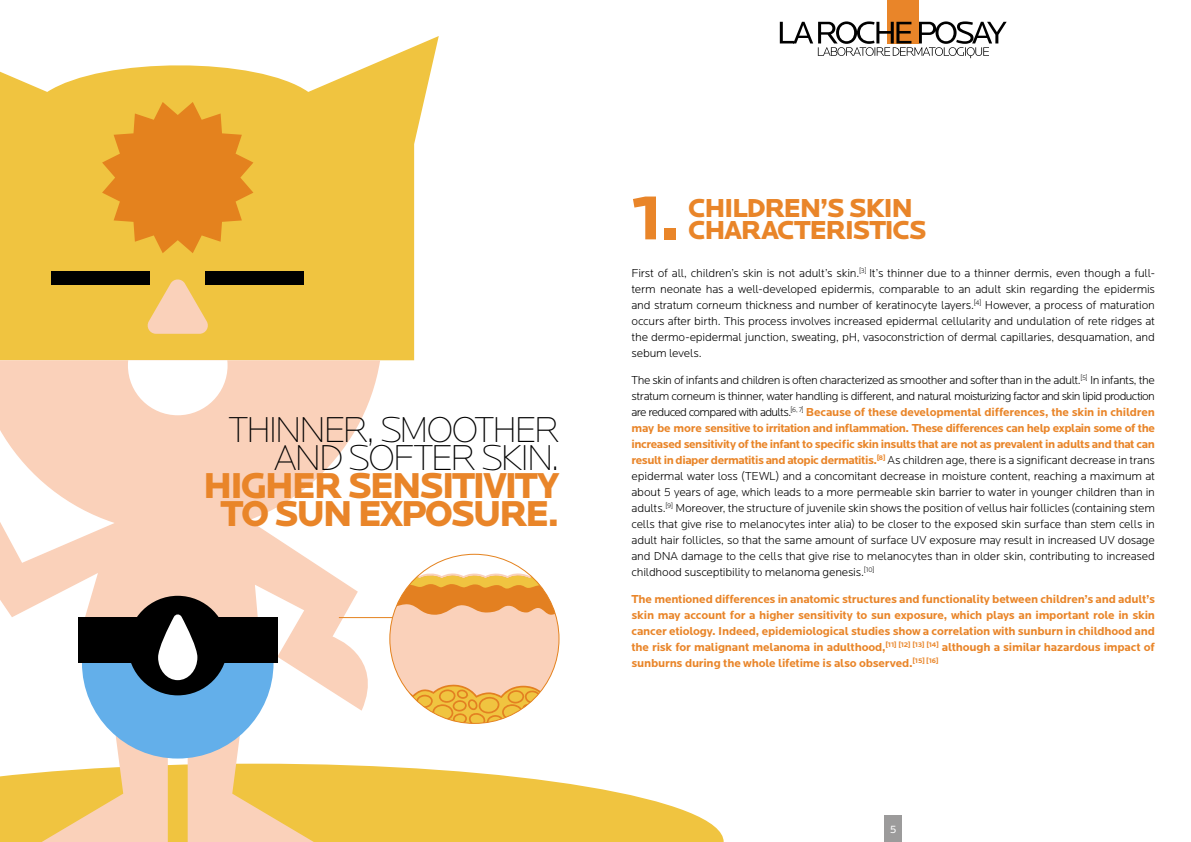
<style>
.page{position:relative;width:1191px;height:842px;background:#fff}
.page>*{position:absolute;margin:0;border:0;box-sizing:border-box;transform-origin:0 0}
.t1{font:900 65.3px "Locator";color:#e98529}
.t2{font:900 37.3px/27.9px "Locator";letter-spacing:-.065em;color:#e98529;text-align:center}
.t3{font:200 37.3px/27.9px "Locator";letter-spacing:-.07em;color:#000;text-align:right}
.t4{font:900 27px "Locator";letter-spacing:-.055em;color:#e98529}
.t5{font:300 12px/16px "Locator";letter-spacing:-.015em;color:#000;text-align:justify}
.t6{font:700 12px/16px "Locator";letter-spacing:-.02em;color:#e98529;text-align:justify}
.t7{font:11px "Locator";color:#fff}
.s1{font-weight:700;color:#e98529}
</style>
<div class="page">
<div style="left:887px;top:0;width:31px;height:44px;background:#e98529"></div>
<svg style="left:780px;top:21px;width:226px;height:37px"></svg>
<div style="left:884px;top:815px;width:17px;height:27px;background:#9c9b9b"></div>
<svg style="left:0;top:764px;width:723px;height:78px;fill:#f0c440"></svg>
<svg style="left:0;top:36px;width:439px;height:324px;fill:#f0c440"></svg>
<svg style="left:0;top:360px;width:380px;height:150px;fill:#fad1ba"></svg>
<svg style="left:128px;top:360px;width:99px;height:55px"></svg>
<svg style="left:0;top:510px;width:386px;height:201px;fill:#fad1ba"></svg>
<svg style="left:102px;top:102px;width:151px;height:151px;background:#e89829"></svg>
<div style="left:206px;top:271px;width:98px;height:14px;background:#000"></div>
<div style="left:51px;top:271px;width:99px;height:14px;background:#000"></div>
<svg style="left:146px;top:278px;width:64px;height:56px;background:#f1c887"></svg>
<div style="left:128px;top:596px;width:99px;height:99px;background:#000;border-radius:50%"></div>
<svg style="left:42px;top:613px;width:272px;height:229px"></svg>
<hr style="left:339px;top:617px;width:73px;height:1px;background:#e4821e">
<svg style="left:390px;top:571px;width:169px;height:152px"></svg>
<h2 class="t3" style="left:228px;top:417px;width:332px">THINNER, SMOOTHER<br>AND SOFTER SKIN.</h2>
<h2 class="t2" style="left:203px;top:472px;width:358px">HIGHER SENSITIVITY<br>TO SUN EXPOSURE.</h2>
<h1 class="t1" style="left:631px;top:179px;width:50px">1.</h1>
<h3 class="t4" style="left:688px;top:192px;width:226px">CHILDREN’S SKIN</h3>
<h3 class="t4" style="left:688px;top:214px;width:240px">CHARACTERISTICS</h3>
<p class="t5" style="left:631px;top:265px;width:525px">First of all, children’s skin is not adult’s skin.<sup>[3]</sup> It’s thinner due to a thinner dermis, even though a full&shy;term neonate has a well-developed epidermis, comparable to an adult skin regarding the epidermis and stratum corneum thickness and number of keratinocyte layers.<sup>[4]</sup> However, a process of maturation occurs after birth. This process involves increased epidermal cellularity and undulation of rete ridges at the dermo-epidermal junction, sweating, pH, vasoconstriction of dermal capillaries, desquamation, and sebum levels.</p>
<p class="t5" style="left:631px;top:372px;width:525px">The skin of infants and children is often characterized as smoother and softer than in the adult.<sup>[5]</sup> In infants, the stratum corneum is thinner, water handling is different, and natural moisturizing factor and skin lipid production are reduced compared with adults.<sup>[6,</sup> <sup>7]</sup> <span class="s1">Because of these developmental differences, the skin in children may be more sensitive to irritation and inflammation. These differences can help explain some of the increased sensitivity of the infant to specific skin insults that are not as prevalent in adults and that can result in diaper dermatitis and atopic dermatitis.</span><sup>[8]</sup> As children age, there is a significant decrease in trans epidermal water loss (TEWL) and a concomitant decrease in moisture content, reaching a maximum at about 5 years of age, which leads to a more permeable skin barrier to water in younger children than in adults.<sup>[9]</sup> Moreover, the structure of juvenile skin shows the position of vellus hair follicles (containing stem cells that give rise to melanocytes inter alia) to be closer to the exposed skin surface than stem cells in adult hair follicles, so that the same amount of surface UV exposure may result in increased UV dosage and DNA damage to the cells that give rise to melanocytes than in older skin, contributing to increased childhood susceptibility to melanoma genesis.<sup>[10]</sup></p>
<p class="t6" style="left:631px;top:592px;width:525px">The mentioned differences in anatomic structures and functionality between children’s and adult’s skin may account for a higher sensitivity to sun exposure, which plays an important role in skin cancer etiology. Indeed, epidemiological studies show a correlation with sunburn in childhood and the risk for malignant melanoma in adulthood,<sup>[11]</sup> <sup>[12]</sup> <sup>[13]</sup> <sup>[14]</sup> although a similar hazardous impact of sunburns during the whole lifetime is also observed.<sup>[15]</sup> <sup>[16]</sup></p>
<p class="t7" style="left:890px;top:823px;width:8px">5</p>
</div>
